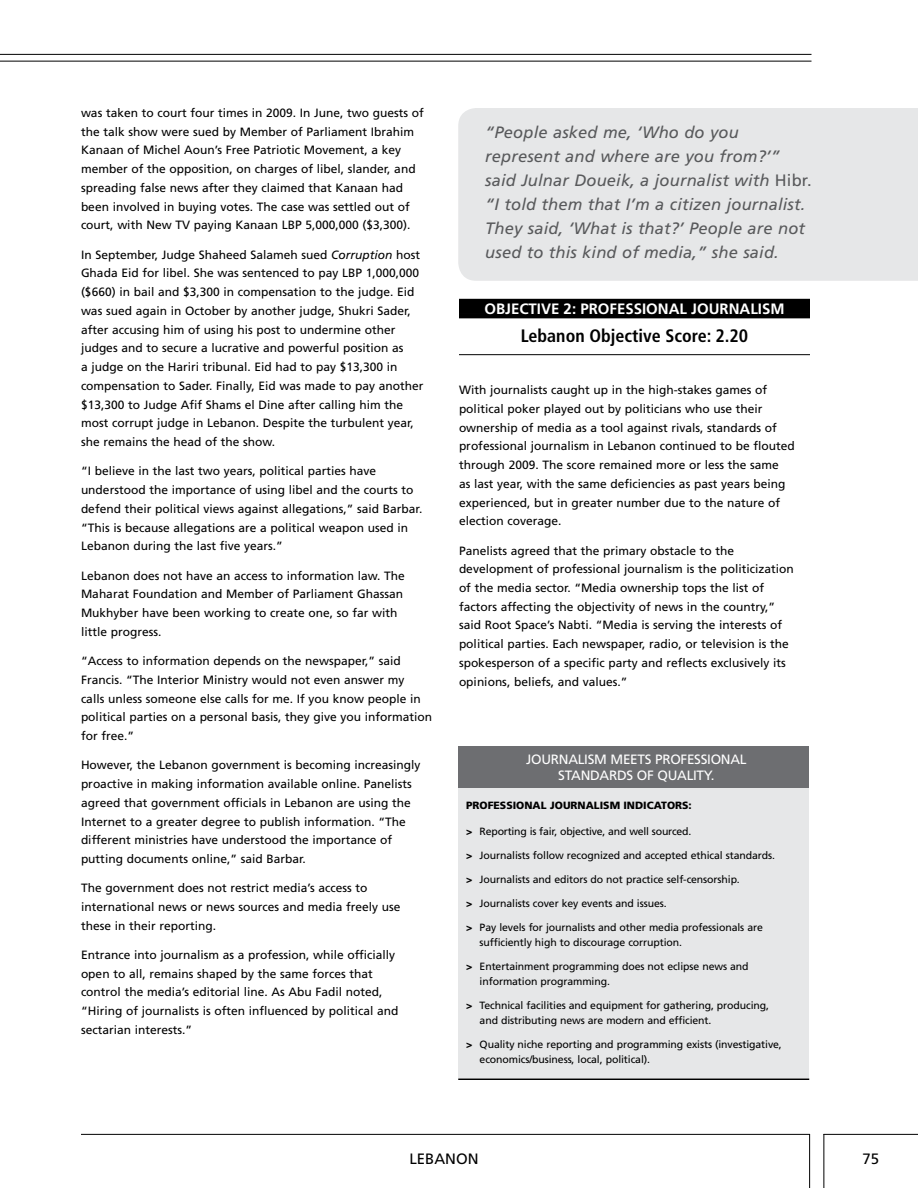
<style>
.page{position:relative;width:918px;height:1188px;background:#fff}
.page>*{position:absolute;margin:0;border:0;box-sizing:border-box;transform-origin:0 0}
.t1{font:700 condensed 18px "Frutiger LT Std";color:#000}
.t2{font:italic 16.5px/24px "Frutiger LT Std";letter-spacing:.01em;color:#58595b}
.t3{font:700 15px "Frutiger LT Std";color:#fff}
.t4{font:15px "Frutiger LT Std";color:#000}
.t5{font:13.5px "Frutiger LT Std";letter-spacing:-.02em;color:#fff}
.t6{font:12px/18.8px "Frutiger LT Std";color:#000}
.t7{font:10.5px/15px "Frutiger LT Std";letter-spacing:-.01em;color:#000}
.t8{font:900 10.5px "Frutiger LT Std";color:#000}
.s1{font-style:italic}
.s2{font-style:normal}
.s3{font-weight:900}
</style>
<div class="page">
<hr style="left:81px;top:1134px;width:729px;height:1px;background:#000">
<hr style="left:809px;top:1134px;width:1px;height:54px;background:#000">
<hr style="left:823px;top:1134px;width:1px;height:54px;background:#000">
<hr style="left:823px;top:1134px;width:95px;height:1px;background:#000">
<hr style="left:0;top:61px;width:812px;height:1px;background:#000">
<hr style="left:0;top:54px;width:812px;height:1px;background:#000">
<div style="left:459px;top:299px;width:351px;height:15px;background:#000"></div>
<div style="left:459px;top:313px;width:351px;height:5px;background:#000"></div>
<hr style="left:459px;top:354px;width:351px;height:1px;background:#000">
<div style="left:458px;top:780px;width:351px;height:298px;background:#e6e7e8"></div>
<div style="left:458px;top:746px;width:351px;height:42px;background:#6d6e71"></div>
<hr style="left:458px;top:1078px;width:351px;height:2px;background:#000">
<div style="left:458px;top:108px;width:460px;height:173px;background:#e6e7e8"></div>
<p class="t6" style="left:81px;top:103px;width:344px">was taken to court four times in 2009. In June, two guests of the talk show were sued by Member of Parliament Ibrahim Kanaan of Michel Aoun’s Free Patriotic Movement, a key member of the opposition, on charges of libel, slander, and spreading false news after they claimed that Kanaan had been involved in buying votes. The case was settled out of court, with New TV paying Kanaan LBP 5,000,000 ($3,300).</p>
<p class="t6" style="left:81px;top:245px;width:344px">In September, Judge Shaheed Salameh sued <span class="s1">Corruption</span> host Ghada Eid for libel. She was sentenced to pay LBP 1,000,000 ($660) in bail and $3,300 in compensation to the judge. Eid was sued again in October by another judge, Shukri Sader, after accusing him of using his post to undermine other judges and to secure a lucrative and powerful position as<br>a judge on the Hariri tribunal. Eid had to pay $13,300 in compensation to Sader. Finally, Eid was made to pay another $13,300 to Judge Afif Shams el Dine after calling him the most corrupt judge in Lebanon. Despite the turbulent year, she remains the head of the show.</p>
<p class="t6" style="left:81px;top:462px;width:343px">“I believe in the last two years, political parties have understood the importance of using libel and the courts to defend their political views against allegations,” said Barbar. “This is because allegations are a political weapon used in Lebanon during the last five years.”</p>
<p class="t6" style="left:81px;top:566px;width:325px">Lebanon does not have an access to information law. The Maharat Foundation and Member of Parliament Ghassan Mukhyber have been working to create one, so far with little progress.</p>
<p class="t6" style="left:81px;top:652px;width:353px">“Access to information depends on the newspaper,” said Francis. “The Interior Ministry would not even answer my<br>calls unless someone else calls for me. If you know people in political parties on a personal basis, they give you information for free.”</p>
<p class="t6" style="left:81px;top:756px;width:341px">However, the Lebanon government is becoming increasingly proactive in making information available online. Panelists agreed that government officials in Lebanon are using the Internet to a greater degree to publish information. “The different ministries have understood the importance of putting documents online,” said Barbar.</p>
<p class="t6" style="left:81px;top:879px;width:321px">The government does not restrict media’s access to international news or news sources and media freely use these in their reporting.</p>
<p class="t6" style="left:81px;top:946px;width:319px">Entrance into journalism as a profession, while officially open to all, remains shaped by the same forces that control the media’s editorial line. As Abu Fadil noted, “Hiring of journalists is often influenced by political and sectarian interests.”</p>
<h2 class="t2" style="left:485px;top:121px;width:328px">“People asked me, ‘Who do you represent and where are you from?’” said Julnar Doueik, a journalist with <span class="s2">Hibr. </span>“I told them that I’m a citizen journalist.<br>They said, ‘What is that?’ People are not used to this kind of media,” she said.</h2>
<p class="t3" style="left:484px;top:300px;width:21px">OBJECTIVE</p>
<p class="t3" style="left:564px;top:300px;width:35px">2: PROFESSIONAL</p>
<p class="t3" style="left:691px;top:300px;width:17px">JOURNALISM</p>
<h1 class="t1" style="left:521px;top:325px;width:229px">Lebanon Objective Score: 2.20</h1>
<p class="t6" style="left:459px;top:381px;width:337px">With journalists caught up in the high-stakes games of political poker played out by politicians who use their ownership of media as a tool against rivals, standards of professional journalism in Lebanon continued to be flouted through 2009. The score remained more or less the same<br>as last year, with the same deficiencies as past years being experienced, but in greater number due to the nature of election coverage.</p>
<p class="t6" style="left:459px;top:541px;width:336px">Panelists agreed that the primary obstacle to the development of professional journalism is the politicization of the media sector. “Media ownership tops the list of factors affecting the objectivity of news in the country,” said Root Space’s Nabti. “Media is serving the interests of political parties. Each newspaper, radio, or television is the spokesperson of a specific party and reflects exclusively its opinions, beliefs, and values.”</p>
<p class="t5" style="left:526px;top:751px;width:25px">Journalism</p>
<p class="t5" style="left:611px;top:751px;width:9px">meets</p>
<p class="t5" style="left:655px;top:751px;width:33px">professi</p>
<p class="t5" style="left:711px;top:751px;width:20px">onal</p>
<p class="t5" style="left:558px;top:768px;width:10px">standards</p>
<p class="t5" style="left:637px;top:768px;width:40px">of quality</p>
<p class="t5" style="left:711px;top:768px;width:5px">.</p>
<p class="t8" style="left:466px;top:799px;width:227px">PROFESSIONAL JOURNALISM INDICATORS:</p>
<p class="t7" style="left:466px;top:824px;width:227px"><span class="s3">&gt;</span> Reporting is fair, objective, and well sourced.</p>
<p class="t7" style="left:466px;top:848px;width:310px"><span class="s3">&gt;</span> Journalists follow recognized and accepted ethical standards.</p>
<p class="t7" style="left:466px;top:872px;width:275px"><span class="s3">&gt;</span> Journalists and editors do not practice self-censorship.</p>
<p class="t7" style="left:466px;top:896px;width:202px"><span class="s3">&gt;</span> Journalists cover key events and issues.</p>
<p class="t7" style="left:480px;top:920px;width:285px;text-indent:-14px"><span class="s3">&gt;</span> Pay levels for journalists and other media professionals are sufficiently high to discourage corruption.</p>
<p class="t7" style="left:480px;top:959px;width:270px;text-indent:-14px"><span class="s3">&gt;</span> Entertainment programming does not eclipse news and information programming.</p>
<p class="t7" style="left:480px;top:998px;width:291px;text-indent:-14px"><span class="s3">&gt;</span> Technical facilities and equipment for gathering, producing, and distributing news are modern and efficient.</p>
<p class="t7" style="left:480px;top:1037px;width:304px;text-indent:-14px"><span class="s3">&gt;</span> Quality niche reporting and programming exists (investigative, economics/business, local, political).</p>
<p class="t4" style="left:409px;top:1150px;width:18px">Leban</p>
<p class="t4" style="left:456px;top:1150px;width:21px">on</p>
<p class="t4" style="left:862px;top:1150px;width:18px">75</p>
</div>
